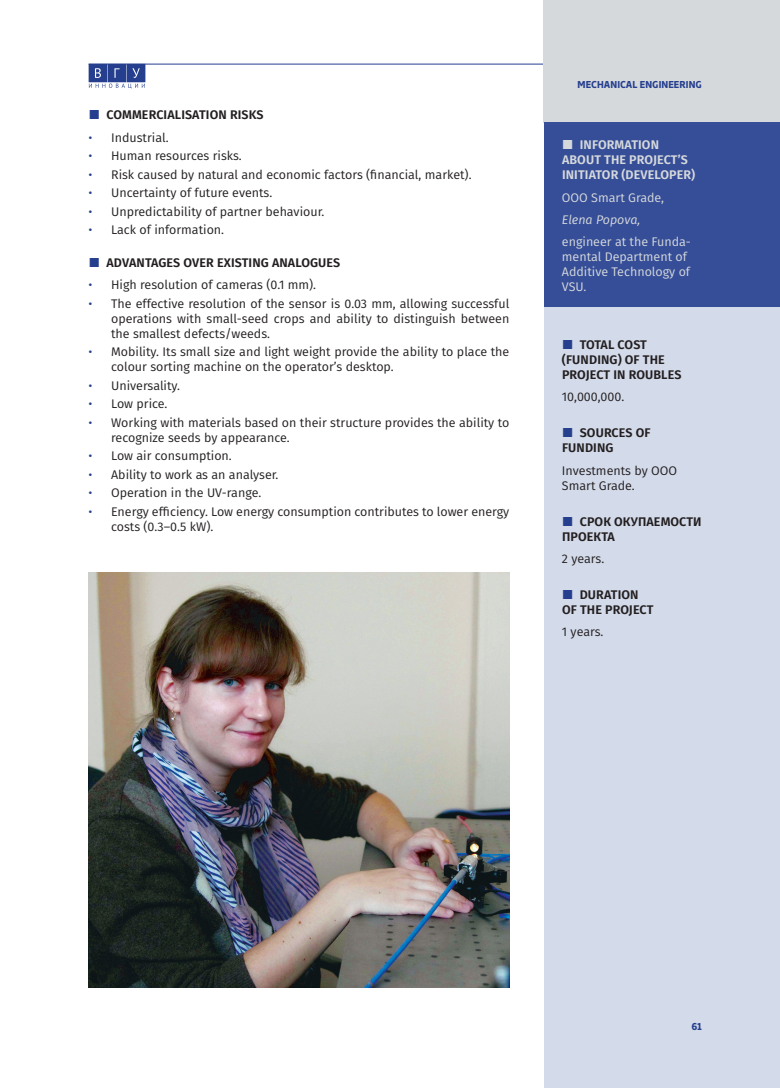
<style>
.page{position:relative;width:780px;height:1088px;background:#fff}
.page>*{position:absolute;margin:0;border:0;box-sizing:border-box;transform-origin:0 0}
.Текст_узкий{font:12.5px/15px "Fira Sans";color:#231f20}
.t1{font:600 12.5px/15px "Fira Sans";letter-spacing:.01em;color:#231f20}
.Текст_узкий_серый{font:12.5px/15px "Fira Sans";color:#d6d9dc}
.t2{font:600 12.5px/15px "Fira Sans";letter-spacing:.01em;color:#d6d9dc}
.Текст_узкий_серый-2{font:italic 12.5px "Fira Sans";letter-spacing:-.005em;color:#d6d9dc}
.t3{font:700 10px "Webnar";letter-spacing:.01em;color:#253f8e}
.s1{color:#253f8e}
</style>
<div class="page">
<hr style="left:89px;top:64px;width:577px;height:1px;background:#253f8e">
<div style="left:544px;top:0;width:236px;height:1088px;background:#d3daea"></div>
<div style="left:543px;top:0;width:237px;height:123px;background:#d6d9dc"></div>
<svg style="left:89px;top:64px;width:56px;height:25px"></svg>
<div style="left:544px;top:123px;width:236px;height:184px;background:#364e97"></div>
<img style="left:89px;top:573px;width:420px;height:414px">
<p class="t1" style="left:106px;top:107px;width:159px">COMMERCIALISATION RISKS</p>
<p class="Текст_узкий" style="left:89px;top:129px;width:81px"><span class="s1">•</span> Industrial.</p>
<p class="Текст_узкий" style="left:89px;top:148px;width:155px"><span class="s1">•</span> Human resources risks.</p>
<p class="Текст_узкий" style="left:89px;top:166px;width:384px"><span class="s1">•</span> Risk caused by natural and economic factors (financial, market).</p>
<p class="Текст_узкий" style="left:89px;top:185px;width:185px"><span class="s1">•</span> Uncertainty of future events.</p>
<p class="Текст_узкий" style="left:89px;top:204px;width:237px"><span class="s1">•</span> Unpredictability of partner behaviour.</p>
<p class="Текст_узкий" style="left:89px;top:222px;width:137px"><span class="s1">•</span> Lack of information.</p>
<p class="t1" style="left:106px;top:254px;width:235px">ADVANTAGES OVER EXISTING ANALOGUES</p>
<p class="Текст_узкий" style="left:89px;top:277px;width:229px"><span class="s1">•</span> High resolution of cameras (0.1 mm).</p>
<p class="Текст_узкий" style="left:111px;top:295px;width:399px;text-align:justify;text-indent:-22px"><span class="s1">•</span> The effective resolution of the sensor is 0.03 mm, allowing successful operations with small-seed crops and ability to distinguish between the smallest defects/weeds.</p>
<p class="Текст_узкий" style="left:111px;top:344px;width:400px;text-indent:-22px"><span class="s1">•</span> Mobility. Its small size and light weight provide the ability to place the colour sorting machine on the operator’s desktop.</p>
<p class="Текст_узкий" style="left:89px;top:377px;width:93px"><span class="s1">•</span> Universality.</p>
<p class="Текст_узкий" style="left:89px;top:396px;width:80px"><span class="s1">•</span> Low price.</p>
<p class="Текст_узкий" style="left:111px;top:415px;width:400px;text-indent:-22px"><span class="s1">•</span> Working with materials based on their structure provides the ability to recognize seeds by appearance.</p>
<p class="Текст_узкий" style="left:89px;top:448px;width:145px"><span class="s1">•</span> Low air consumption.</p>
<p class="Текст_узкий" style="left:89px;top:467px;width:191px"><span class="s1">•</span> Ability to work as an analyser.</p>
<p class="Текст_узкий" style="left:89px;top:485px;width:174px"><span class="s1">•</span> Operation in the UV-range.</p>
<p class="Текст_узкий" style="left:111px;top:504px;width:399px;text-indent:-22px"><span class="s1">•</span> Energy efficiency. Low energy consumption contributes to lower energy costs (0.3–0.5 kW).</p>
<p class="t3" style="left:577px;top:77px;width:126px">MECHANICAL ENGINEERING</p>
<p class="t2" style="left:562px;top:137px;width:135px;text-indent:18px">INFORMATION<br>ABOUT THE PROJECT’S<br>INITIATOR (DEVELOPER)</p>
<p class="Текст_узкий_серый" style="left:562px;top:189px;width:104px">OOO Smart Grade,</p>
<p class="Текст_узкий_серый-2" style="left:562px;top:210px;width:80px">Elena Popova,</p>
<p class="Текст_узкий_серый" style="left:562px;top:234px;width:130px">engineer at the Funda&shy;mental Department of<br>Additive Technology of<br>VSU.</p>
<p class="t1" style="left:562px;top:336px;width:121px;text-indent:18px">TOTAL COST (FUNDING) OF THE<br>PROJECT IN ROUBLES</p>
<p class="Текст_узкий" style="left:562px;top:389px;width:64px">10,000,000.</p>
<p class="t1" style="left:562px;top:425px;width:90px;text-indent:18px">SOURCES OF<br>FUNDING</p>
<p class="Текст_узкий" style="left:562px;top:462px;width:117px">Investments by OOO<br>Smart Grade.</p>
<p class="t1" style="left:562px;top:513px;width:141px;text-indent:18px">СРОК ОКУПАЕМОСТИ<br>ПРОЕКТА</p>
<p class="Текст_узкий" style="left:562px;top:551px;width:44px">2 years.</p>
<p class="t1" style="left:562px;top:586px;width:93px;text-align:center">DURATION<br>OF THE PROJECT</p>
<p class="Текст_узкий" style="left:562px;top:624px;width:43px">1 years.</p>
<p class="t3" style="left:691px;top:1019px;width:12px">61</p>
</div>
